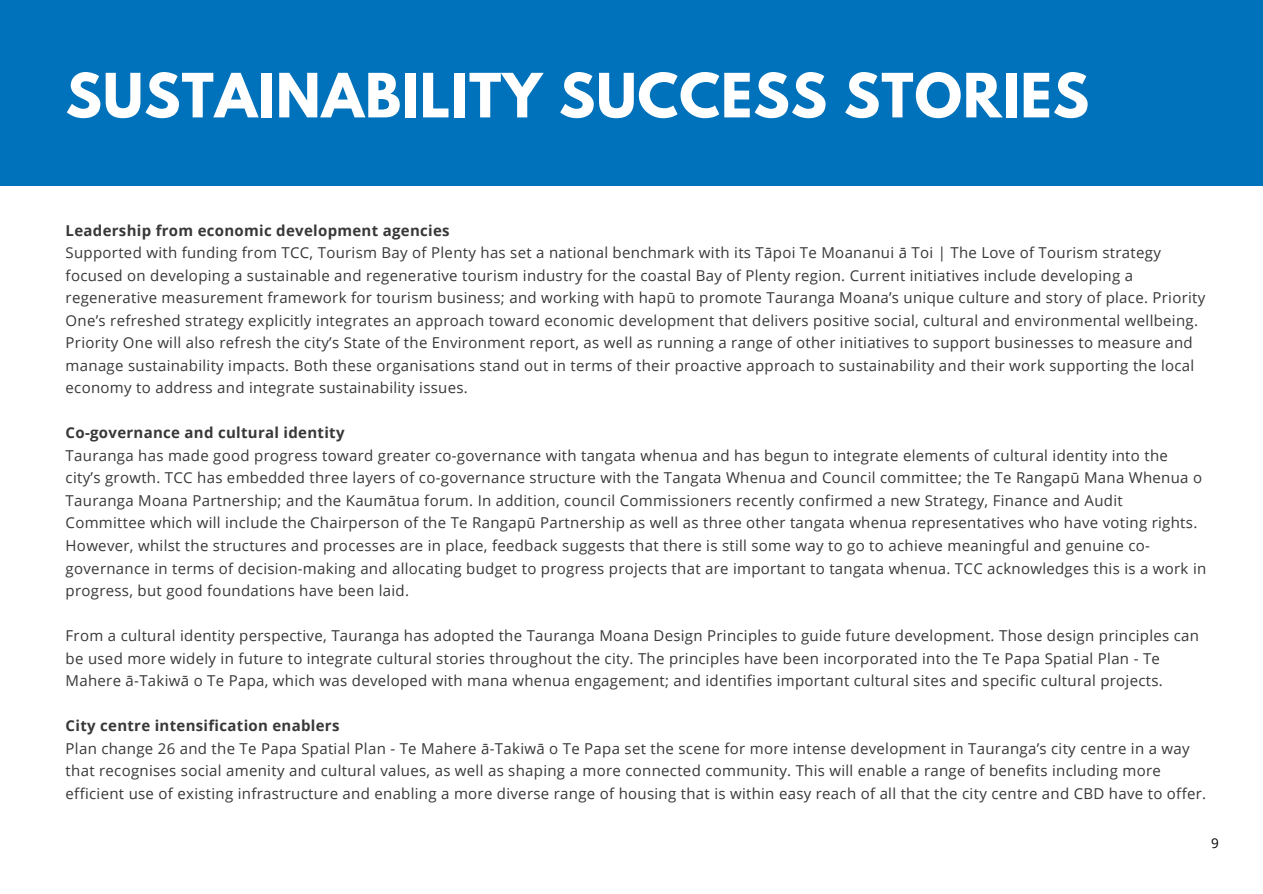
<style>
.page{position:relative;width:1263px;height:894px;background:#fff}
.page>*{position:absolute;margin:0;border:0;box-sizing:border-box;transform-origin:0 0}
.t1{font:700 54px "League Spartan";letter-spacing:.02em;color:#fff}
.t2{font:15px/22.5px "Open Sans";letter-spacing:.02em;color:#383838}
.t3{font:700 15px "Open Sans";letter-spacing:.02em;color:#383838}
.t4{font:13.5px "Open Sans";color:#000}
</style>
<div class="page">
<div style="left:0;top:0;width:1263px;height:185px;background:#0072bb"></div>
<h1 class="t1" style="left:89px;top:36px;width:1025px">SUSTAINABILITY SUCCESS STORIES</h1>
<h1 class="t1" style="left:66px;top:69px;width:1025px">SUSTAINABILITY SUCCESS STORIES</h1>
<p class="t3" style="left:66px;top:220px;width:386px">Leadership from economic development agencies</p>
<p class="t2" style="left:66px;top:241px;width:1141px">Supported with funding from TCC, Tourism Bay of Plenty has set a national benchmark with its Tāpoi Te Moananui ā Toi | The Love of Tourism strategy focused on developing a sustainable and regenerative tourism industry for the coastal Bay of Plenty region. Current initiatives include developing a regenerative measurement framework for tourism business; and working with hapū to promote Tauranga Moana’s unique culture and story of place. Priority One’s refreshed strategy explicitly integrates an approach toward economic development that delivers positive social, cultural and environmental wellbeing.<br>Priority One will also refresh the city’s State of the Environment report, as well as running a range of other initiatives to support businesses to measure and manage sustainability impacts. Both these organisations stand out in terms of their proactive approach to sustainability and their work supporting the local economy to address and integrate sustainability issues.</p>
<p class="t3" style="left:66px;top:422px;width:280px">Co-governance and cultural identity</p>
<p class="t2" style="left:66px;top:444px;width:1142px">Tauranga has made good progress toward greater co-governance with tangata whenua and has begun to integrate elements of cultural identity into the city’s growth. TCC has embedded three layers of co-governance structure with the Tangata Whenua and Council committee; the Te Rangapū Mana Whenua o Tauranga Moana Partnership; and the Kaumātua forum. In addition, council Commissioners recently confirmed a new Strategy, Finance and Audit Committee which will include the Chairperson of the Te Rangapū Partnership as well as three other tangata whenua representatives who have voting rights.<br>However, whilst the structures and processes are in place, feedback suggests that there is still some way to go to achieve meaningful and genuine co&shy;governance in terms of decision-making and allocating budget to progress projects that are important to tangata whenua. TCC acknowledges this is a work in progress, but good foundations have been laid.</p>
<p class="t2" style="left:66px;top:623px;width:1135px">From a cultural identity perspective, Tauranga has adopted the Tauranga Moana Design Principles to guide future development. Those design principles can be used more widely in future to integrate cultural stories throughout the city. The principles have been incorporated into the Te Papa Spatial Plan - Te<br>Mahere ā-Takiwā o Te Papa, which was developed with mana whenua engagement; and identifies important cultural sites and specific cultural projects.</p>
<p class="t3" style="left:66px;top:714px;width:275px">City centre intensification enablers</p>
<p class="t2" style="left:66px;top:736px;width:1142px">Plan change 26 and the Te Papa Spatial Plan - Te Mahere ā-Takiwā o Te Papa set the scene for more intense development in Tauranga’s city centre in a way that recognises social amenity and cultural values, as well as shaping a more connected community. This will enable a range of benefits including more efficient use of existing infrastructure and enabling a more diverse range of housing that is within easy reach of all that the city centre and CBD have to offer.</p>
<p class="t4" style="left:1211px;top:833px;width:9px">9</p>
</div>
